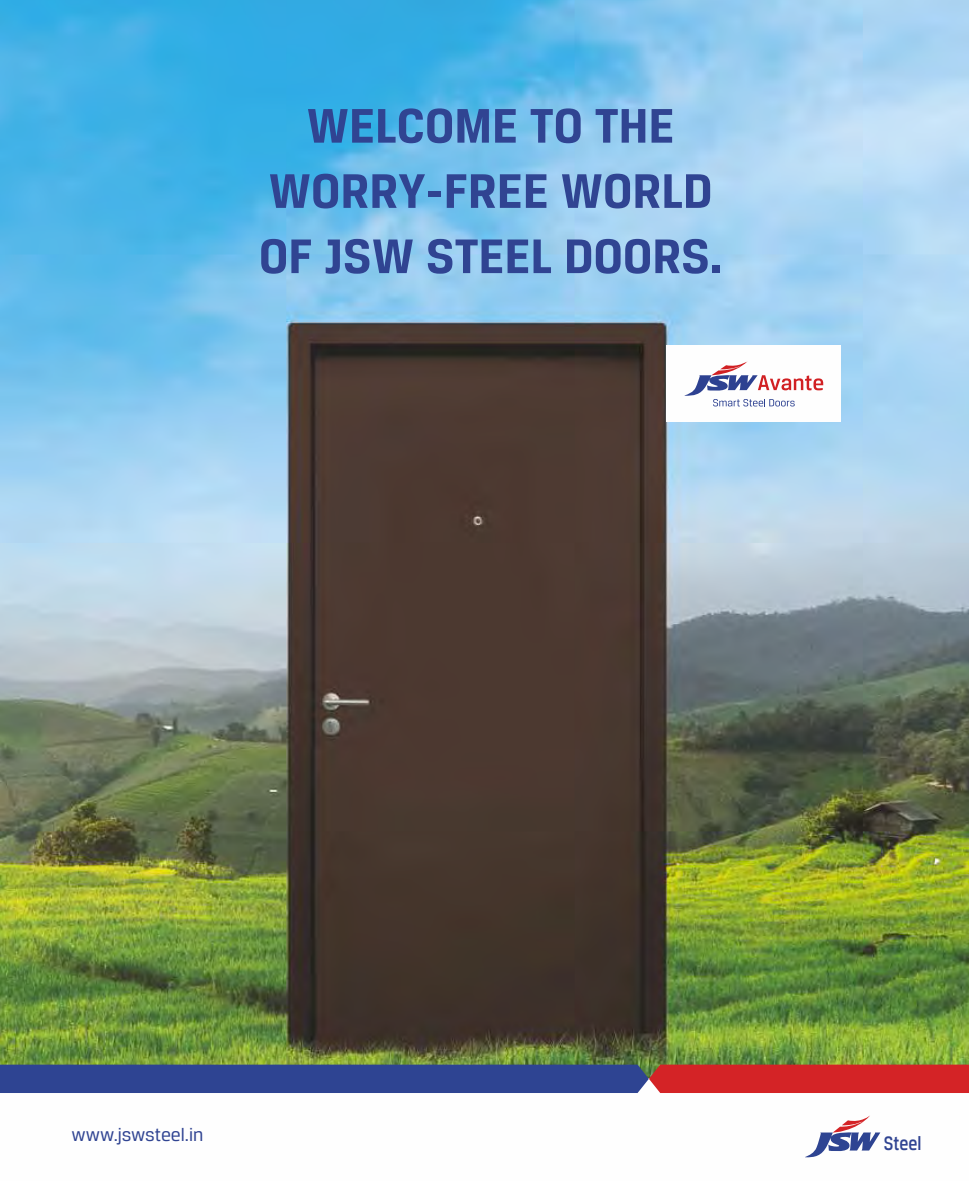
<style>
.page{position:relative;width:969px;height:1181px;background:#fff}
.page>*{position:absolute;margin:0;border:0;box-sizing:border-box;transform-origin:0 0}
.t1{font:700 51.6px/65.2px "Breuer Text";color:#304492;text-align:center}
.t2{font:500 20.7px "Breuer Text";color:#304492;scale:.85 1}
.t3{font:19.5px "Breuer Text";color:#304492}
</style>
<div class="page">
<img style="left:0;top:0;width:969px;height:1064px">
<div style="left:667px;top:346px;width:174px;height:76px;background:#fefefe"></div>
<svg style="left:684px;top:361px;width:139px;height:45px"></svg>
<svg style="left:0;top:1064px;width:969px;height:28px;background:#653c6d"></svg>
<svg style="left:805px;top:1115px;width:75px;height:42px"></svg>
<p class="t1" style="left:259px;top:97px;width:465px">WELCOME TO THE<br>WORRY-FREE WORLD<br>OF JSW STEEL DOORS.</p>
<p class="t3" style="left:71px;top:1126px;width:133px">www.jswsteel.in</p>
<p class="t2" style="left:883px;top:1134px;width:46px">Steel</p>
</div>
